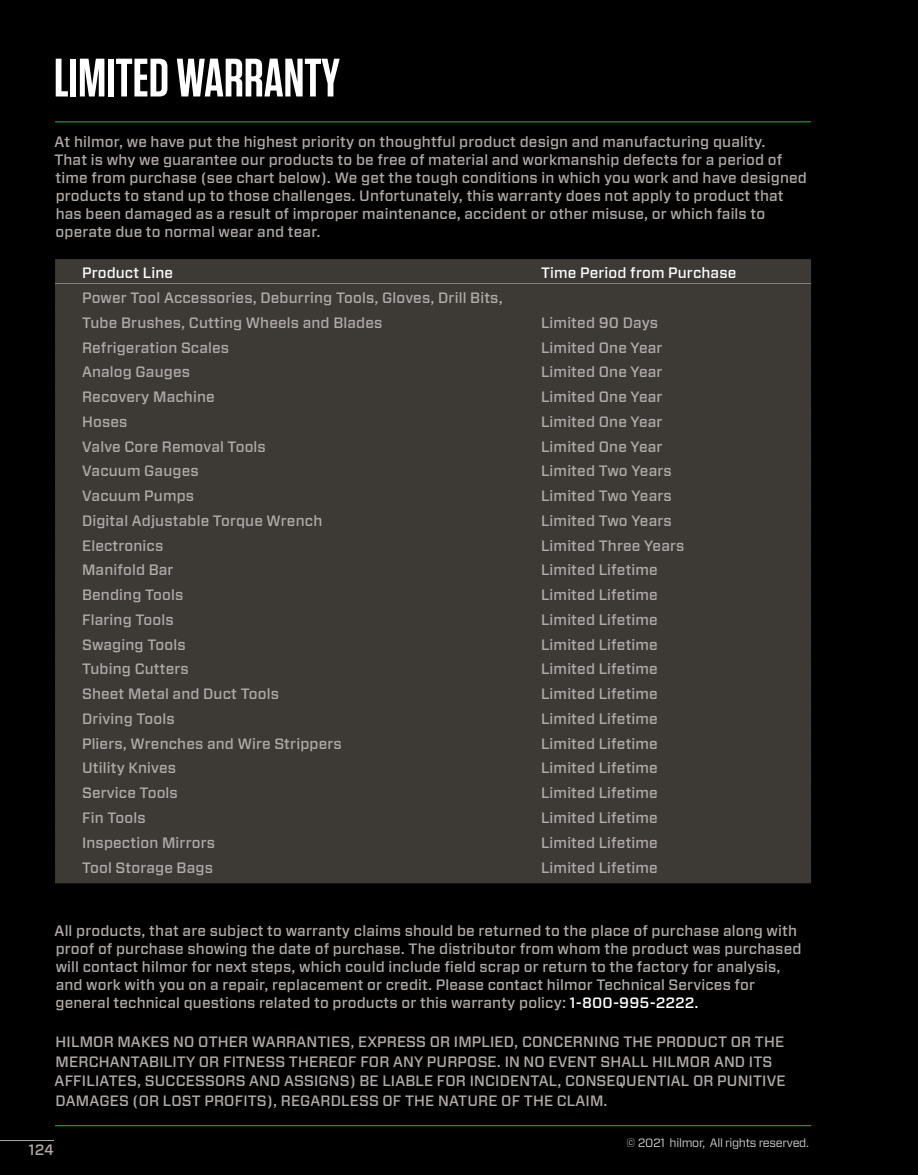
<style>
.page{position:relative;width:918px;height:1175px;background:#fff}
.page>*{position:absolute;margin:0;border:0;box-sizing:border-box;transform-origin:0 0}
.t1{font:600 54px "Tungsten";color:#fff}
.t2{font:500 15px/18px "Forza";letter-spacing:.01em;color:#b0aba9}
.t3{font:500 15px "Forza";letter-spacing:.01em;color:#fff}
.t4{font:12px "Forza";letter-spacing:-.025em;color:#d1d3d4}
.s1{color:#fff}
</style>
<div class="page">
<div style="left:0;top:0;width:918px;height:1174px;background:#000"></div>
<hr style="left:0;top:1140px;width:54px;height:1px;background:#b0aba9">
<hr style="left:55px;top:121px;width:756px;height:1px;background:#2cb34a">
<div style="left:55px;top:259px;width:756px;height:30px;background:#3d3935"></div>
<div style="left:55px;top:284px;width:756px;height:30px;background:#3d3935"></div>
<div style="left:55px;top:308px;width:756px;height:30px;background:#3d3935"></div>
<div style="left:55px;top:333px;width:756px;height:30px;background:#3d3935"></div>
<div style="left:55px;top:358px;width:756px;height:30px;background:#3d3935"></div>
<div style="left:55px;top:383px;width:756px;height:30px;background:#3d3935"></div>
<div style="left:55px;top:407px;width:756px;height:30px;background:#3d3935"></div>
<div style="left:55px;top:432px;width:756px;height:30px;background:#3d3935"></div>
<div style="left:55px;top:457px;width:756px;height:30px;background:#3d3935"></div>
<div style="left:55px;top:482px;width:756px;height:30px;background:#3d3935"></div>
<div style="left:55px;top:506px;width:756px;height:30px;background:#3d3935"></div>
<div style="left:55px;top:531px;width:756px;height:30px;background:#3d3935"></div>
<div style="left:55px;top:556px;width:756px;height:30px;background:#3d3935"></div>
<div style="left:55px;top:581px;width:756px;height:30px;background:#3d3935"></div>
<div style="left:55px;top:605px;width:756px;height:30px;background:#3d3935"></div>
<div style="left:55px;top:630px;width:756px;height:30px;background:#3d3935"></div>
<div style="left:55px;top:655px;width:756px;height:30px;background:#3d3935"></div>
<div style="left:55px;top:680px;width:756px;height:30px;background:#3d3935"></div>
<div style="left:55px;top:704px;width:756px;height:30px;background:#3d3935"></div>
<div style="left:55px;top:729px;width:756px;height:30px;background:#3d3935"></div>
<div style="left:55px;top:754px;width:756px;height:30px;background:#3d3935"></div>
<div style="left:55px;top:779px;width:756px;height:30px;background:#3d3935"></div>
<div style="left:55px;top:803px;width:756px;height:30px;background:#3d3935"></div>
<div style="left:55px;top:828px;width:756px;height:30px;background:#3d3935"></div>
<div style="left:55px;top:853px;width:756px;height:30px;background:#3d3935"></div>
<hr style="left:55px;top:1125px;width:756px;height:1px;background:#2cb34a">
<h1 class="t1" style="left:54px;top:49px;width:287px">LIMITED WARRANTY</h1>
<p class="t2" style="left:54px;top:133px;width:754px">At hilmor, we have put the highest priority on thoughtful product design and manufacturing quality.<br>That is why we guarantee our products to be free of material and workmanship defects for a period of time from purchase (see chart below). We get the tough conditions in which you work and have designed products to stand up to those challenges. Unfortunately, this warranty does not apply to product that has been damaged as a result of improper maintenance, accident or other misuse, or which fails to operate due to normal wear and tear.</p>
<p class="t3" style="left:82px;top:263px;width:93px">Product Line</p>
<p class="t3" style="left:541px;top:263px;width:197px">Time Period from Purchase</p>
<p class="t2" style="left:82px;top:285px;width:422px;line-height:24.8px">Power Tool Accessories, Deburring Tools, Gloves, Drill Bits,<br>Tube Brushes, Cutting Wheels and Blades</p>
<p class="t2" style="left:541px;top:314px;width:119px">Limited 90 Days</p>
<p class="t2" style="left:82px;top:338px;width:149px">Refrigeration Scales</p>
<p class="t2" style="left:541px;top:338px;width:123px">Limited One Year</p>
<p class="t2" style="left:82px;top:363px;width:109px">Analog Gauges</p>
<p class="t2" style="left:541px;top:363px;width:123px">Limited One Year</p>
<p class="t2" style="left:82px;top:388px;width:134px">Recovery Machine</p>
<p class="t2" style="left:541px;top:388px;width:123px">Limited One Year</p>
<p class="t2" style="left:82px;top:413px;width:47px">Hoses</p>
<p class="t2" style="left:541px;top:413px;width:123px">Limited One Year</p>
<p class="t2" style="left:82px;top:437px;width:185px">Valve Core Removal Tools</p>
<p class="t2" style="left:541px;top:437px;width:123px">Limited One Year</p>
<p class="t2" style="left:82px;top:462px;width:118px">Vacuum Gauges</p>
<p class="t2" style="left:541px;top:462px;width:132px">Limited Two Years</p>
<p class="t2" style="left:82px;top:487px;width:114px">Vacuum Pumps</p>
<p class="t2" style="left:541px;top:487px;width:132px">Limited Two Years</p>
<p class="t2" style="left:82px;top:512px;width:242px">Digital Adjustable Torque Wrench</p>
<p class="t2" style="left:541px;top:512px;width:132px">Limited Two Years</p>
<p class="t2" style="left:82px;top:536px;width:83px">Electronics</p>
<p class="t2" style="left:541px;top:536px;width:145px">Limited Three Years</p>
<p class="t2" style="left:82px;top:561px;width:93px">Manifold Bar</p>
<p class="t2" style="left:541px;top:561px;width:118px">Limited Lifetime</p>
<p class="t2" style="left:82px;top:586px;width:103px">Bending Tools</p>
<p class="t2" style="left:541px;top:586px;width:118px">Limited Lifetime</p>
<p class="t2" style="left:82px;top:611px;width:93px">Flaring Tools</p>
<p class="t2" style="left:541px;top:611px;width:118px">Limited Lifetime</p>
<p class="t2" style="left:82px;top:635px;width:105px">Swaging Tools</p>
<p class="t2" style="left:541px;top:635px;width:118px">Limited Lifetime</p>
<p class="t2" style="left:82px;top:660px;width:108px">Tubing Cutters</p>
<p class="t2" style="left:541px;top:660px;width:118px">Limited Lifetime</p>
<p class="t2" style="left:82px;top:685px;width:198px">Sheet Metal and Duct Tools</p>
<p class="t2" style="left:541px;top:685px;width:118px">Limited Lifetime</p>
<p class="t2" style="left:82px;top:710px;width:94px">Driving Tools</p>
<p class="t2" style="left:541px;top:710px;width:118px">Limited Lifetime</p>
<p class="t2" style="left:82px;top:734px;width:261px">Pliers, Wrenches and Wire Strippers</p>
<p class="t2" style="left:541px;top:734px;width:118px">Limited Lifetime</p>
<p class="t2" style="left:82px;top:759px;width:96px">Utility Knives</p>
<p class="t2" style="left:541px;top:759px;width:118px">Limited Lifetime</p>
<p class="t2" style="left:82px;top:784px;width:97px">Service Tools</p>
<p class="t2" style="left:541px;top:784px;width:118px">Limited Lifetime</p>
<p class="t2" style="left:82px;top:809px;width:65px">Fin Tools</p>
<p class="t2" style="left:541px;top:809px;width:118px">Limited Lifetime</p>
<p class="t2" style="left:82px;top:833px;width:134px">Inspection Mirrors</p>
<p class="t2" style="left:541px;top:833px;width:118px">Limited Lifetime</p>
<p class="t2" style="left:82px;top:858px;width:132px">Tool Storage Bags</p>
<p class="t2" style="left:541px;top:858px;width:118px">Limited Lifetime</p>
<p class="t2" style="left:55px;top:921px;width:748px">All products, that are subject to warranty claims should be returned to the place of purchase along with proof of purchase showing the date of purchase. The distributor from whom the product was purchased will contact hilmor for next steps, which could include field scrap or return to the factory for analysis, and work with you on a repair, replacement or credit. Please contact hilmor Technical Services for general technical questions related to products or this warranty policy: <span class="s1">1-800-995-2222.</span></p>
<p class="t2" style="left:55px;top:1032px;width:732px;line-height:19.5px">HILMOR MAKES NO OTHER WARRANTIES, EXPRESS OR IMPLIED, CONCERNING THE PRODUCT OR THE MERCHANTABILITY OR FITNESS THEREOF FOR ANY PURPOSE. IN NO EVENT SHALL HILMOR AND ITS AFFILIATES, SUCCESSORS AND ASSIGNS) BE LIABLE FOR INCIDENTAL, CONSEQUENTIAL OR PUNITIVE DAMAGES (OR LOST PROFITS), REGARDLESS OF THE NATURE OF THE CLAIM.</p>
<p class="t2" style="left:29px;top:1140px;width:27px">124</p>
<p class="t4" style="left:626px;top:1135px;width:184px">© 2021 hilmor, All rights reserved.</p>
</div>
